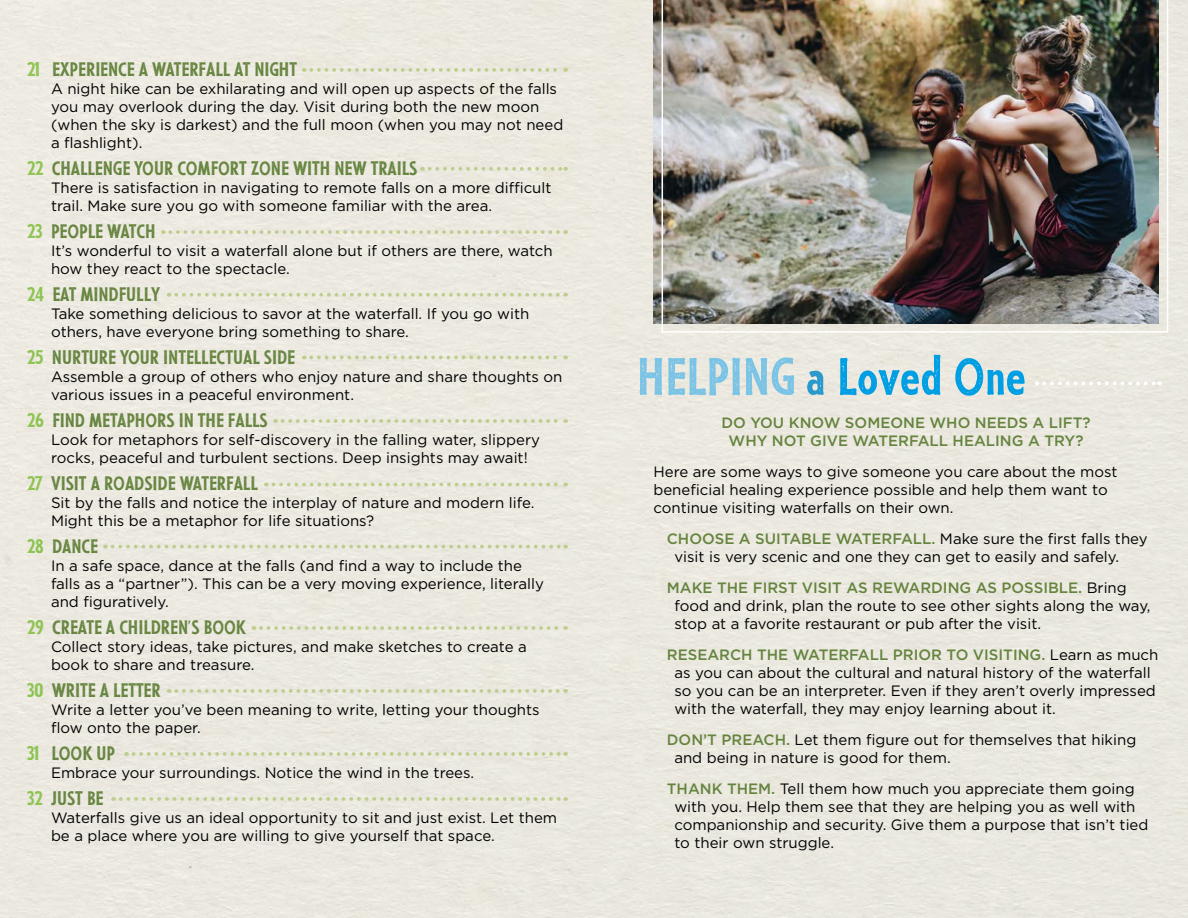
<style>
.page{position:relative;width:1188px;height:918px;background:#ebe8df}
.page>*{position:absolute;margin:0;border:0;box-sizing:border-box;transform-origin:0 0}
.t1{font:52.5px "Rustic Jack Regular 2";color:#009fe4}
.t2{font:19.5px "Rustic Jack Regular 2";color:#65843e}
.t3{font:15px/18px "Gotham";color:#000}
.t4{font:500 15px/18px "Gotham";color:#65843e;text-align:center}
.s1{color:#8bc34e}
.s2{color:#7cc4e5}
.s3{color:#2a99cc}
.s4{font-weight:500;color:#65843e}
</style>
<div class="page">
<img style="left:662px;top:0;width:506px;height:333px">
<svg style="left:311px;top:68px;width:255px;height:4px"></svg>
<svg style="left:430px;top:167px;width:136px;height:4px"></svg>
<svg style="left:170px;top:230px;width:396px;height:4px;background:#dbdfc2"></svg>
<svg style="left:176px;top:293px;width:390px;height:4px;background:#dcdfc3"></svg>
<svg style="left:311px;top:356px;width:255px;height:3px"></svg>
<svg style="left:283px;top:419px;width:283px;height:4px"></svg>
<svg style="left:273px;top:483px;width:293px;height:3px"></svg>
<svg style="left:113px;top:545px;width:453px;height:3px"></svg>
<svg style="left:261px;top:626px;width:305px;height:4px"></svg>
<svg style="left:176px;top:689px;width:390px;height:4px;background:#dadec2"></svg>
<svg style="left:134px;top:752px;width:432px;height:4px;background:#dbdfc2"></svg>
<svg style="left:121px;top:797px;width:445px;height:4px;background:#dadec2"></svg>
<svg style="left:1044px;top:381px;width:116px;height:4px"></svg>
<h2 class="t2" style="left:27px;top:57px;width:272px"><span class="s1">21</span> EXPERIENCE A WATERFALL AT NIGHT</h2>
<p class="t3" style="left:51px;top:80px;width:514px">A night hike can be exhilarating and will open up aspects of the falls you may overlook during the day. Visit during both the new moon (when the sky is darkest) and the full moon (when you may not need a flashlight).</p>
<h2 class="t2" style="left:27px;top:156px;width:392px"><span class="s1">22</span> CHALLENGE YOUR COMFORT ZONE WITH NEW TRAILS</h2>
<p class="t3" style="left:51px;top:179px;width:502px">There is satisfaction in navigating to remote falls on a more difficult trail. Make sure you go with someone familiar with the area.</p>
<h2 class="t2" style="left:27px;top:219px;width:130px"><span class="s1">23</span> PEOPLE WATCH</h2>
<p class="t3" style="left:51px;top:242px;width:503px">It’s wonderful to visit a waterfall alone but if others are there, watch how they react to the spectacle.</p>
<h2 class="t2" style="left:27px;top:282px;width:134px"><span class="s1">24</span> EAT MINDFULLY</h2>
<p class="t3" style="left:51px;top:305px;width:480px">Take something delicious to savor at the waterfall. If you go with others, have everyone bring something to share.</p>
<h2 class="t2" style="left:27px;top:345px;width:270px"><span class="s1">25</span> NURTURE YOUR INTELLECTUAL SIDE</h2>
<p class="t3" style="left:51px;top:368px;width:513px">Assemble a group of others who enjoy nature and share thoughts on various issues in a peaceful environment.</p>
<h2 class="t2" style="left:27px;top:408px;width:242px"><span class="s1">26</span> FIND METAPHORS IN THE FALLS</h2>
<p class="t3" style="left:51px;top:431px;width:490px">Look for metaphors for self-discovery in the falling water, slippery rocks, peaceful and turbulent sections. Deep insights may await!</p>
<h2 class="t2" style="left:27px;top:471px;width:232px"><span class="s1">27</span> VISIT A ROADSIDE WATERFALL</h2>
<p class="t3" style="left:51px;top:494px;width:485px">Sit by the falls and notice the interplay of nature and modern life.<br>Might this be a metaphor for life situations?</p>
<h2 class="t2" style="left:27px;top:534px;width:72px"><span class="s1">28</span> DANCE</h2>
<p class="t3" style="left:51px;top:557px;width:494px">In a safe space, dance at the falls (and find a way to include the falls as a “partner”). This can be a very moving experience, literally and figuratively.</p>
<h2 class="t2" style="left:27px;top:615px;width:220px"><span class="s1">29</span> CREATE A CHILDREN’S BOOK</h2>
<p class="t3" style="left:51px;top:638px;width:477px">Collect story ideas, take pictures, and make sketches to create a book to share and treasure.</p>
<h2 class="t2" style="left:27px;top:678px;width:135px"><span class="s1">30</span> WRITE A LETTER</h2>
<p class="t3" style="left:51px;top:701px;width:490px">Write a letter you’ve been meaning to write, letting your thoughts flow onto the paper.</p>
<h2 class="t2" style="left:27px;top:741px;width:90px"><span class="s1">31</span> LOOK UP</h2>
<p class="t3" style="left:51px;top:764px;width:425px">Embrace your surroundings. Notice the wind in the trees.</p>
<h2 class="t2" style="left:27px;top:786px;width:78px"><span class="s1">32</span> JUST BE</h2>
<p class="t3" style="left:51px;top:809px;width:508px">Waterfalls give us an ideal opportunity to sit and just exist. Let them be a place where you are willing to give yourself that space.</p>
<h1 class="t1" style="left:637px;top:343px;width:391px"><span class="s2">HELPING</span> <span class="s3">a</span> Loved One</h1>
<p class="t4" style="left:721px;top:414px;width:371px">DO YOU KNOW SOMEONE WHO NEEDS A LIFT?<br>WHY NOT GIVE WATERFALL HEALING A TRY?</p>
<p class="t3" style="left:653px;top:463px;width:466px">Here are some ways to give someone you care about the most beneficial healing experience possible and help them want to continue visiting waterfalls on their own.</p>
<p class="t3" style="left:674px;top:530px;width:475px;text-indent:-8px"><span class="s4">CHOOSE A SUITABLE WATERFALL.</span> Make sure the first falls they visit is very scenic and one they can get to easily and safely.</p>
<p class="t3" style="left:674px;top:579px;width:478px;text-indent:-8px"><span class="s4">MAKE THE FIRST VISIT AS REWARDING AS POSSIBLE.</span> Bring food and drink, plan the route to see other sights along the way, stop at a favorite restaurant or pub after the visit.</p>
<p class="t3" style="left:674px;top:646px;width:486px;text-indent:-8px"><span class="s4">RESEARCH THE WATERFALL PRIOR TO VISITING.</span> Learn as much as you can about the cultural and natural history of the waterfall so you can be an interpreter. Even if they aren’t overly impressed with the waterfall, they may enjoy learning about it.</p>
<p class="t3" style="left:674px;top:731px;width:463px;text-indent:-8px"><span class="s4">DON’T PREACH.</span> Let them figure out for themselves that hiking and being in nature is good for them.</p>
<p class="t3" style="left:674px;top:780px;width:476px;text-indent:-8px"><span class="s4">THANK THEM.</span> Tell them how much you appreciate them going with you. Help them see that they are helping you as well with companionship and security. Give them a purpose that isn’t tied to their own struggle.</p>
</div>
